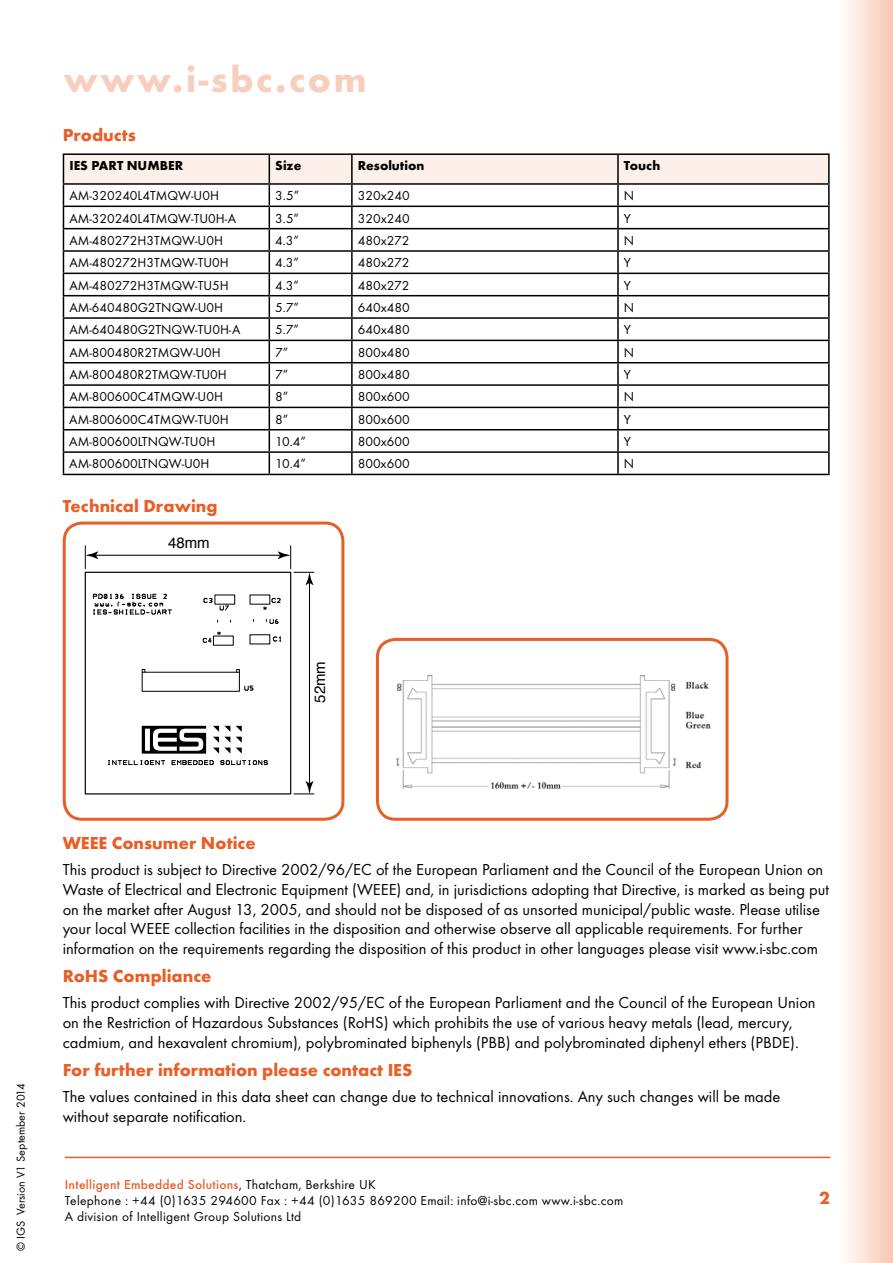
<style>
.page{position:relative;width:893px;height:1263px;background:#fff}
.page>*{position:absolute;margin:0;border:0;box-sizing:border-box;transform-origin:0 0}
.t1{font:700 37.5px "Futura T";letter-spacing:.07em;color:#f8cfbe}
.t2{font:700 18px "Futura T";color:#e95e27}
.t3{font:16.5px/19.8px "Futura T";color:#000}
.t4{font:15px "Helvetica";color:#000}
.t5{font:13.5px "Futura T";color:#000}
.t6{font:13.5px/16.2px "Futura T";letter-spacing:.02em;color:#000}
.t7{font:700 13.5px "Futura T";color:#000}
.t8{font:12px "Futura T";color:#000}
.s1{font-weight:500;color:#e95e27}
</style>
<div class="page">
<hr style="left:65px;top:1157px;width:765px;height:1px;background:#e95e27">
<hr style="left:63px;top:153px;width:206px;height:2px;background:#000">
<hr style="left:269px;top:153px;width:83px;height:2px;background:#000">
<hr style="left:352px;top:153px;width:266px;height:2px;background:#000">
<hr style="left:618px;top:153px;width:212px;height:2px;background:#000">
<hr style="left:828px;top:155px;width:2px;height:28px;background:#000">
<hr style="left:618px;top:183px;width:212px;height:2px;background:#000">
<hr style="left:828px;top:185px;width:2px;height:21px;background:#000">
<hr style="left:618px;top:206px;width:212px;height:1px;background:#000">
<hr style="left:828px;top:207px;width:2px;height:21px;background:#000">
<hr style="left:618px;top:228px;width:212px;height:1px;background:#000">
<hr style="left:828px;top:229px;width:2px;height:21px;background:#000">
<hr style="left:618px;top:250px;width:212px;height:2px;background:#000">
<hr style="left:828px;top:252px;width:2px;height:21px;background:#000">
<hr style="left:618px;top:273px;width:212px;height:1px;background:#000">
<hr style="left:828px;top:274px;width:2px;height:21px;background:#000">
<hr style="left:618px;top:295px;width:212px;height:1px;background:#000">
<hr style="left:828px;top:296px;width:2px;height:21px;background:#000">
<hr style="left:618px;top:317px;width:212px;height:2px;background:#000">
<hr style="left:828px;top:319px;width:2px;height:21px;background:#000">
<hr style="left:618px;top:340px;width:212px;height:1px;background:#000">
<hr style="left:828px;top:341px;width:2px;height:21px;background:#000">
<hr style="left:618px;top:362px;width:212px;height:1px;background:#000">
<hr style="left:828px;top:363px;width:2px;height:21px;background:#000">
<hr style="left:618px;top:384px;width:212px;height:2px;background:#000">
<hr style="left:828px;top:386px;width:2px;height:21px;background:#000">
<hr style="left:618px;top:407px;width:212px;height:1px;background:#000">
<hr style="left:828px;top:408px;width:2px;height:21px;background:#000">
<hr style="left:618px;top:429px;width:212px;height:1px;background:#000">
<hr style="left:828px;top:430px;width:2px;height:21px;background:#000">
<svg style="left:63px;top:154px;width:766px;height:320px"></svg>
<hr style="left:352px;top:451px;width:266px;height:2px;background:#000">
<hr style="left:351px;top:453px;width:2px;height:21px;background:#000">
<hr style="left:618px;top:451px;width:212px;height:2px;background:#000">
<hr style="left:617px;top:453px;width:2px;height:21px;background:#000">
<hr style="left:828px;top:453px;width:2px;height:21px;background:#000">
<hr style="left:63px;top:474px;width:206px;height:1px;background:#000">
<hr style="left:269px;top:474px;width:83px;height:1px;background:#000">
<hr style="left:352px;top:474px;width:266px;height:1px;background:#000">
<hr style="left:618px;top:474px;width:212px;height:1px;background:#000">
<svg style="left:93px;top:593px;width:79px;height:22px"></svg>
<svg style="left:108px;top:760px;width:57px;height:5px"></svg>
<svg style="left:172px;top:760px;width:42px;height:5px"></svg>
<svg style="left:221px;top:760px;width:47px;height:5px"></svg>
<div style="left:142px;top:672px;width:98px;height:20px;border:1px solid #000"></div>
<svg style="left:236px;top:669px;width:4px;height:4px"></svg>
<svg style="left:245px;top:686px;width:9px;height:5px"></svg>
<svg style="left:217px;top:632px;width:4px;height:3px"></svg>
<svg style="left:220px;top:605px;width:9px;height:6px"></svg>
<svg style="left:273px;top:636px;width:8px;height:6px"></svg>
<svg style="left:263px;top:598px;width:18px;height:11px"></svg>
<svg style="left:266px;top:619px;width:12px;height:5px"></svg>
<svg style="left:204px;top:598px;width:8px;height:5px"></svg>
<div style="left:213px;top:636px;width:21px;height:10px;border:1px solid #000"></div>
<svg style="left:203px;top:638px;width:8px;height:5px"></svg>
<div style="left:85px;top:572px;width:206px;height:222px;border:1px solid #000"></div>
<svg style="left:236px;top:726px;width:6px;height:28px"></svg>
<svg style="left:213px;top:726px;width:17px;height:28px"></svg>
<svg style="left:142px;top:726px;width:64px;height:28px"></svg>
<hr style="left:94px;top:555px;width:188px;height:1px;background:#000">
<svg style="left:85px;top:546px;width:13px;height:23px"></svg>
<hr style="left:309px;top:581px;width:1px;height:204px;background:#000">
<svg style="left:278px;top:546px;width:36px;height:39px"></svg>
<svg style="left:294px;top:781px;width:20px;height:14px"></svg>
<div style="left:63px;top:521px;width:281px;height:300px;border:3px solid #e95e27;border-radius:18px"></div>
<img style="left:384px;top:642px;width:340px;height:169px">
<div style="left:376px;top:638px;width:352px;height:183px;border:3px solid #e95e27;border-radius:18px"></div>
<div style="left:840px;top:0;width:53px;height:1263px;background:linear-gradient(to right,#fff,#f7c7b3)"></div>
<h1 class="t1" style="left:64px;top:57px;width:304px">www.i-sbc.com</h1>
<p class="t2" style="left:63px;top:124px;width:75px">Products</p>
<p class="t7" style="left:69px;top:158px;width:115px">IES PART NUMBER</p>
<p class="t7" style="left:275px;top:158px;width:28px">Size</p>
<p class="t7" style="left:358px;top:158px;width:68px">Resolution</p>
<p class="t7" style="left:624px;top:158px;width:38px">Touch</p>
<p class="t5" style="left:69px;top:188px;width:151px">AM-320240L4TMQW-U0H</p>
<p class="t5" style="left:275px;top:188px;width:25px">3.5”</p>
<p class="t5" style="left:358px;top:188px;width:53px">320x240</p>
<p class="t5" style="left:624px;top:188px;width:12px">N</p>
<p class="t5" style="left:69px;top:210px;width:168px">AM-320240L4TMQW-TU0H-A</p>
<p class="t5" style="left:275px;top:210px;width:25px">3.5”</p>
<p class="t5" style="left:358px;top:210px;width:53px">320x240</p>
<p class="t5" style="left:624px;top:210px;width:9px">Y</p>
<p class="t5" style="left:69px;top:233px;width:155px">AM-480272H3TMQW-U0H</p>
<p class="t5" style="left:275px;top:233px;width:25px">4.3”</p>
<p class="t5" style="left:358px;top:233px;width:53px">480x272</p>
<p class="t5" style="left:624px;top:233px;width:12px">N</p>
<p class="t5" style="left:69px;top:255px;width:161px">AM-480272H3TMQW-TU0H</p>
<p class="t5" style="left:275px;top:255px;width:25px">4.3”</p>
<p class="t5" style="left:358px;top:255px;width:53px">480x272</p>
<p class="t5" style="left:624px;top:255px;width:9px">Y</p>
<p class="t5" style="left:69px;top:277px;width:161px">AM-480272H3TMQW-TU5H</p>
<p class="t5" style="left:275px;top:277px;width:25px">4.3”</p>
<p class="t5" style="left:358px;top:277px;width:53px">480x272</p>
<p class="t5" style="left:624px;top:277px;width:9px">Y</p>
<p class="t5" style="left:69px;top:300px;width:155px">AM-640480G2TNQW-U0H</p>
<p class="t5" style="left:275px;top:300px;width:25px">5.7”</p>
<p class="t5" style="left:358px;top:300px;width:54px">640x480</p>
<p class="t5" style="left:624px;top:300px;width:12px">N</p>
<p class="t5" style="left:69px;top:322px;width:173px">AM-640480G2TNQW-TU0H-A</p>
<p class="t5" style="left:275px;top:322px;width:25px">5.7”</p>
<p class="t5" style="left:358px;top:322px;width:54px">640x480</p>
<p class="t5" style="left:624px;top:322px;width:9px">Y</p>
<p class="t5" style="left:69px;top:344px;width:153px">AM-800480R2TMQW-U0H</p>
<p class="t5" style="left:275px;top:344px;width:15px">7”</p>
<p class="t5" style="left:358px;top:344px;width:54px">800x480</p>
<p class="t5" style="left:624px;top:344px;width:12px">N</p>
<p class="t5" style="left:69px;top:367px;width:159px">AM-800480R2TMQW-TU0H</p>
<p class="t5" style="left:275px;top:367px;width:15px">7”</p>
<p class="t5" style="left:358px;top:367px;width:54px">800x480</p>
<p class="t5" style="left:624px;top:367px;width:9px">Y</p>
<p class="t5" style="left:69px;top:389px;width:155px">AM-800600C4TMQW-U0H</p>
<p class="t5" style="left:275px;top:389px;width:15px">8”</p>
<p class="t5" style="left:358px;top:389px;width:54px">800x600</p>
<p class="t5" style="left:624px;top:389px;width:12px">N</p>
<p class="t5" style="left:69px;top:411px;width:161px">AM-800600C4TMQW-TU0H</p>
<p class="t5" style="left:275px;top:411px;width:15px">8”</p>
<p class="t5" style="left:358px;top:411px;width:54px">800x600</p>
<p class="t5" style="left:624px;top:411px;width:9px">Y</p>
<p class="t5" style="left:69px;top:434px;width:148px">AM-800600LTNQW-TU0H</p>
<p class="t5" style="left:275px;top:434px;width:32px">10.4”</p>
<p class="t5" style="left:358px;top:434px;width:54px">800x600</p>
<p class="t5" style="left:624px;top:434px;width:9px">Y</p>
<p class="t5" style="left:69px;top:456px;width:142px">AM-800600LTNQW-U0H</p>
<p class="t5" style="left:275px;top:456px;width:32px">10.4”</p>
<p class="t5" style="left:358px;top:456px;width:54px">800x600</p>
<p class="t5" style="left:624px;top:456px;width:12px">N</p>
<p class="t2" style="left:63px;top:495px;width:156px">Technical Drawing</p>
<p class="t4" style="left:168px;top:531px;width:43px">48mm</p>
<p class="t4" style="left:308px;top:703px;width:43px;rotate:-90deg">52mm</p>
<p class="t8" style="left:14px;top:1251px;width:170px;rotate:-90deg">© IGS Version V1 September 2014</p>
<p class="t2" style="left:63px;top:832px;width:194px">WEEE Consumer Notice</p>
<p class="t3" style="left:63px;top:859px;width:768px">This product is subject to Directive 2002/96/EC of the European Parliament and the Council of the European Union on Waste of Electrical and Electronic Equipment (WEEE) and, in jurisdictions adopting that Directive, is marked as being put on the market after August 13, 2005, and should not be disposed of as unsorted municipal/public waste. Please utilise your local WEEE collection facilities in the disposition and otherwise observe all applicable requirements. For further information on the requirements regarding the disposition of this product in other languages please visit www.i-sbc.com</p>
<p class="t2" style="left:63px;top:965px;width:150px">RoHS Compliance</p>
<p class="t3" style="left:63px;top:993px;width:754px">This product complies with Directive 2002/95/EC of the European Parliament and the Council of the European Union on the Restriction of Hazardous Substances (RoHS) which prohibits the use of various heavy metals (lead, mercury, cadmium, and hexavalent chromium), polybrominated biphenyls (PBB) and polybrominated diphenyl ethers (PBDE).</p>
<p class="t2" style="left:63px;top:1059px;width:351px">For further information please contact IES</p>
<p class="t3" style="left:63px;top:1086px;width:719px">The values contained in this data sheet can change due to technical innovations. Any such changes will be made without separate notification.</p>
<p class="t6" style="left:65px;top:1176px;width:560px"><span class="s1">Intelligent Embedded Solutions</span>, Thatcham, Berkshire UK<br>Telephone : +44 (0)1635 294600 Fax : +44 (0)1635 869200 Email: info@i-sbc.com www.i-sbc.com<br>A division of Intelligent Group Solutions Ltd</p>
<p class="t2" style="left:819px;top:1187px;width:12px">2</p>
</div>
